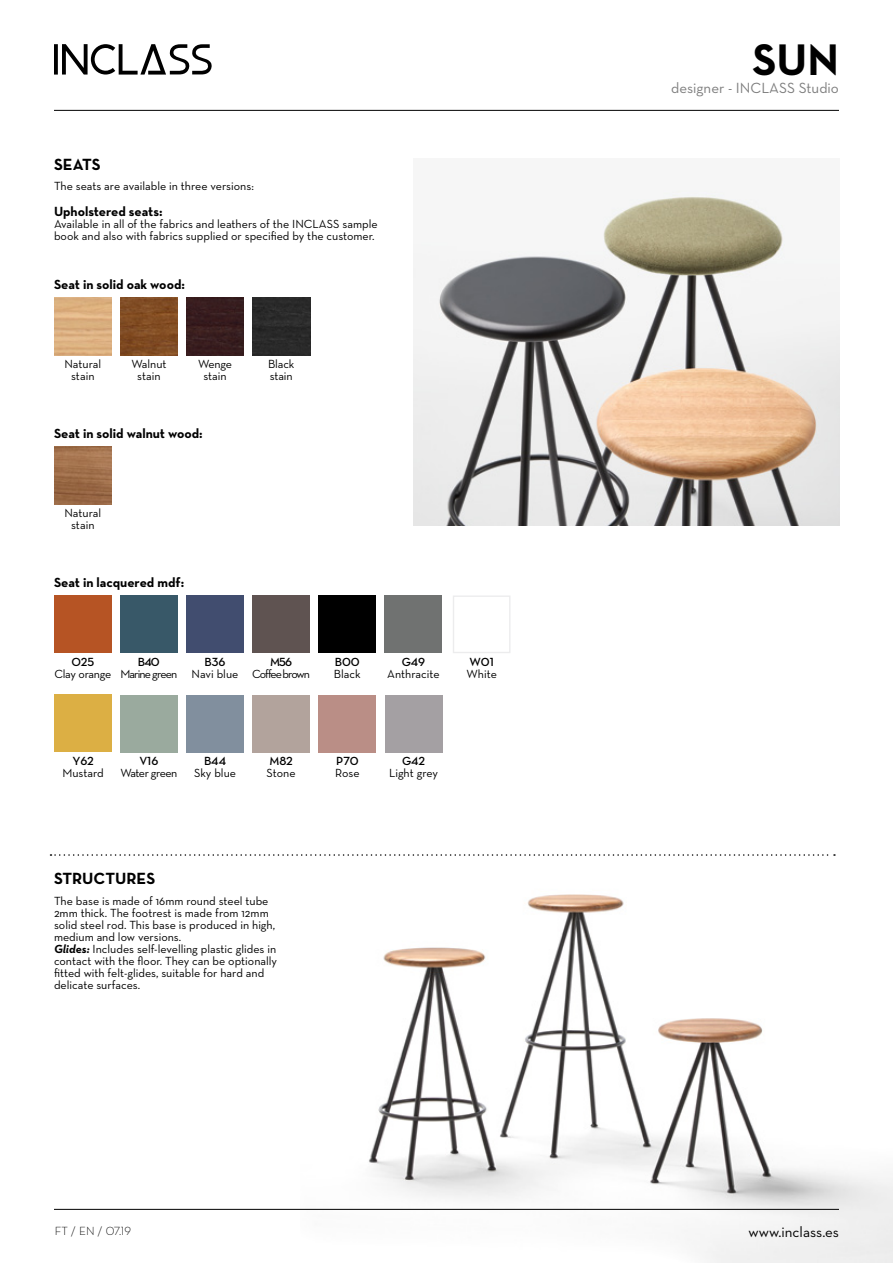
<style>
.page{position:relative;width:893px;height:1263px;background:#fff}
.page>*{position:absolute;margin:0;border:0;box-sizing:border-box;transform-origin:0 0}
.t1{font:700 45px "Neutra Text";color:#000}
.t2{font:700 16.5px "Neutra Text";color:#000}
.t3{font:15px "Neutra Text";color:#7d7d7d}
.t4{font:15px "Neutra Text";color:#000}
.t5{font:700 13.5px "Neutra Text";color:#000}
.t6{font:12px/12px "Neutra Text";color:#000;text-align:center}
.t7{font:12px "Neutra Text Demi Alt";color:#000}
.t8{font:12px "Neutra Text";letter-spacing:-.09em;color:#000}
.t9{font:12px "Neutra Text";letter-spacing:-.07em;color:#000}
.t10{font:300 12px "Neutra Text";color:#000}
.t11{font:12px "Neutra Text";letter-spacing:-.025em;color:#000}
.t12{font:12px "Neutra Text";letter-spacing:-.045em;color:#000}
.s1{font-weight:700;font-style:italic}
.s2{font-family:"Neutra Text Light Alt";font-weight:400}
</style>
<div class="page">
<img style="left:300px;top:854px;width:593px;height:409px">
<img style="left:413px;top:190px;width:426px;height:335px">
<img style="left:120px;top:298px;width:58px;height:57px">
<img style="left:186px;top:298px;width:58px;height:57px">
<div style="left:252px;top:298px;width:58px;height:57px;background:#2a2a2a"></div>
<img style="left:54px;top:446px;width:58px;height:58px">
<div style="left:186px;top:596px;width:58px;height:57px;background:#414d6f"></div>
<div style="left:319px;top:695px;width:57px;height:58px;background:#ba8e86"></div>
<div style="left:54px;top:596px;width:58px;height:57px;background:#b65424"></div>
<div style="left:186px;top:695px;width:58px;height:57px;background:#818f9e"></div>
<div style="left:318px;top:595px;width:58px;height:58px;background:#000"></div>
<div style="left:453px;top:595px;width:57px;height:58px;background:#fff;border:1px solid #ececed"></div>
<div style="left:54px;top:694px;width:58px;height:58px;background:#dcaf44"></div>
<div style="left:120px;top:695px;width:58px;height:57px;background:#9aaa9e"></div>
<div style="left:252px;top:595px;width:58px;height:58px;background:#5f5351"></div>
<div style="left:252px;top:695px;width:58px;height:57px;background:#b2a39c"></div>
<div style="left:385px;top:695px;width:57px;height:57px;background:#a4a0a3"></div>
<div style="left:120px;top:596px;width:58px;height:57px;background:#385868"></div>
<div style="left:385px;top:596px;width:57px;height:57px;background:#707271"></div>
<svg style="left:50px;top:854px;width:785px;height:2px"></svg>
<hr style="left:54px;top:110px;width:785px;height:1px;background:#000">
<hr style="left:54px;top:1209px;width:785px;height:1px;background:#000">
<svg style="left:54px;top:44px;width:158px;height:31px"></svg>
<h2 class="t2" style="left:54px;top:154px;width:48px">SEATS</h2>
<p class="t6" style="left:54px;top:180px;width:201px">The seats are available in three versions:</p>
<p class="t5" style="left:54px;top:203px;width:110px">Upholstered seats:</p>
<p class="t6" style="left:54px;top:218px;width:325px;text-align:left">Available in all of the fabrics and leathers of the INCLASS sample book and also with fabrics supplied or specified by the customer.</p>
<p class="t5" style="left:54px;top:276px;width:132px">Seat in solid oak wood:</p>
<p class="t6" style="left:64px;top:358px;width:38px">Natural stain</p>
<p class="t6" style="left:131px;top:358px;width:37px">Walnut stain</p>
<p class="t6" style="left:198px;top:358px;width:35px">Wenge stain</p>
<p class="t6" style="left:268px;top:358px;width:28px;text-align:left">Black stain</p>
<p class="t5" style="left:54px;top:425px;width:150px">Seat in solid walnut wood:</p>
<p class="t6" style="left:64px;top:506px;width:38px">Natural stain</p>
<p class="t5" style="left:54px;top:573px;width:132px">Seat in lacquered mdf:</p>
<p class="t7" style="left:71px;top:654px;width:24px">O25</p>
<p class="t11" style="left:54px;top:667px;width:58px">Clay orange</p>
<p class="t7" style="left:138px;top:654px;width:23px">B40</p>
<p class="t9" style="left:120px;top:667px;width:58px">Marine green</p>
<p class="t7" style="left:205px;top:654px;width:22px">B36</p>
<p class="t6" style="left:192px;top:668px;width:48px">Navi blue</p>
<p class="t7" style="left:270px;top:654px;width:23px">M56</p>
<p class="t8" style="left:252px;top:666px;width:59px">Coffee brown</p>
<p class="t7" style="left:335px;top:654px;width:27px">B00</p>
<p class="t6" style="left:334px;top:667px;width:28px">Black</p>
<p class="t7" style="left:402px;top:654px;width:25px">G49</p>
<p class="t6" style="left:387px;top:668px;width:54px">Anthracite</p>
<p class="t7" style="left:469px;top:654px;width:26px">W01</p>
<p class="t6" style="left:466px;top:667px;width:32px">White</p>
<p class="t7" style="left:73px;top:753px;width:23px">Y62</p>
<p class="t6" style="left:62px;top:766px;width:43px">Mustard</p>
<p class="t7" style="left:139px;top:754px;width:20px">V16</p>
<p class="t12" style="left:120px;top:766px;width:59px">Water green</p>
<p class="t7" style="left:204px;top:754px;width:24px">B44</p>
<p class="t6" style="left:194px;top:767px;width:43px">Sky blue</p>
<p class="t7" style="left:269px;top:754px;width:25px">M82</p>
<p class="t6" style="left:267px;top:767px;width:31px">Stone</p>
<p class="t7" style="left:336px;top:754px;width:24px">P70</p>
<p class="t6" style="left:335px;top:767px;width:26px">Rose</p>
<p class="t7" style="left:402px;top:754px;width:25px">G42</p>
<p class="t6" style="left:389px;top:767px;width:51px">Light grey</p>
<h2 class="t2" style="left:54px;top:868px;width:103px">STRUCTURES</h2>
<p class="t6" style="left:54px;top:894px;width:225px;text-align:left">The base is made of 16mm round steel tube 2mm thick. The footrest is made from 12mm solid steel rod. This base is produced in high, medium and low versions.<br><span class="s1">Glides:</span> Includes self-levelling plastic glides in contact with the floor. They can be optionally fitted with felt-glides, suitable for hard and delicate surfaces.</p>
<h1 class="t1" style="left:752px;top:32px;width:88px">SUN</h1>
<p class="t3" style="left:671px;top:79px;width:169px">designer - INCLASS Studio</p>
<p class="t10" style="left:55px;top:1224px;width:78px">FT / EN / <span class="s2">07.19</span></p>
<p class="t4" style="left:748px;top:1223px;width:92px">www.inclass.es</p>
</div>
